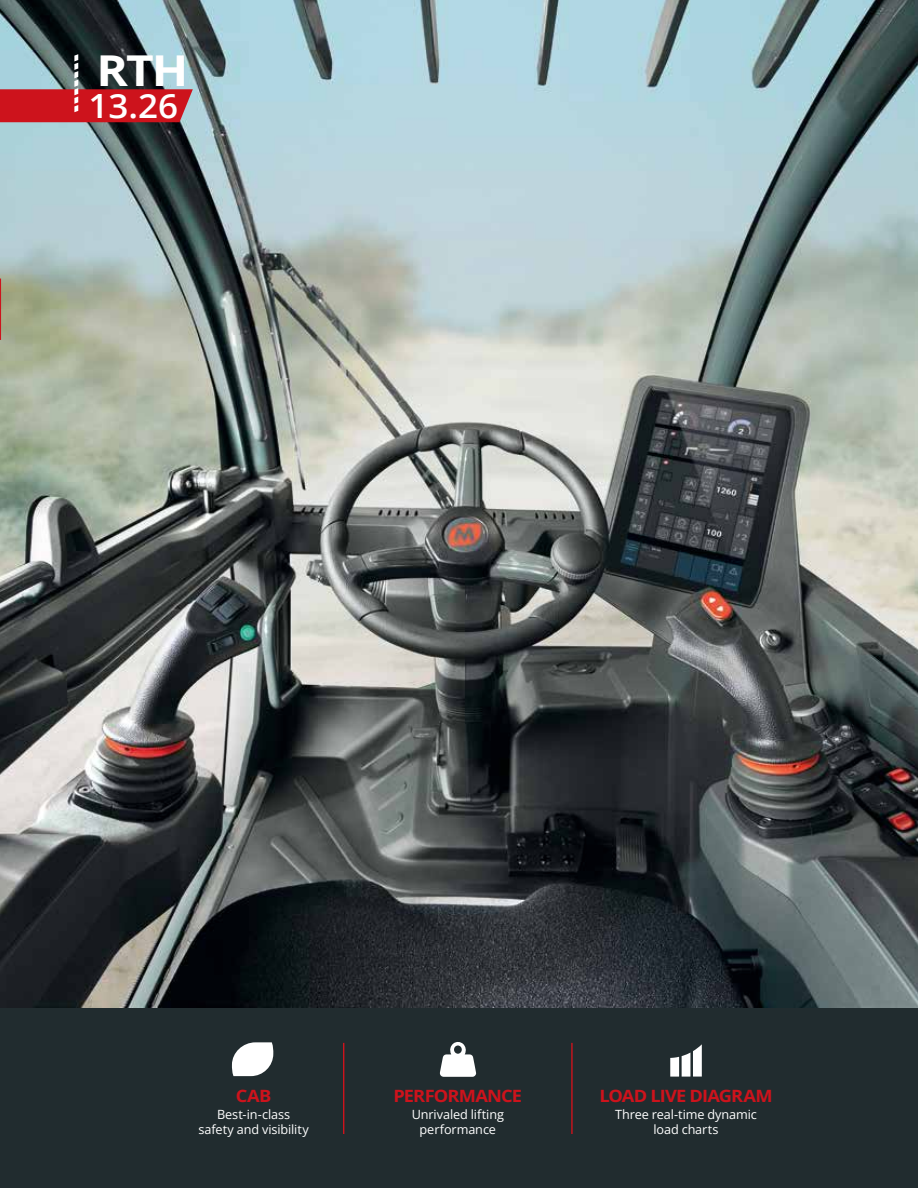
<style>
.page{position:relative;width:918px;height:1188px;background:#fff}
.page>*{position:absolute;margin:0;border:0;box-sizing:border-box;transform-origin:0 0}
.t1{font:700 42.6px "Open Sans";color:#fff;scale:1.13 1}
.t2{font:600 33.45px "Open Sans";color:#fff;scale:1.05 1}
.t3{font:700 16.95px "Open Sans";letter-spacing:-.04em;color:#cd131c;scale:1.08 1}
.t4{font:12.75px/15.3px "Open Sans";letter-spacing:-.01em;color:#fff;text-align:center}
</style>
<div class="page">
<img style="left:0;top:0;width:918px;height:1008px">
<hr style="left:0;top:279px;width:1px;height:61px;background:#cd131c">
<svg style="left:0;top:54px;width:193px;height:68px;background:#954d54"></svg>
<div style="left:0;top:1008px;width:918px;height:180px;background:#212c2f"></div>
<hr style="left:343px;top:1043px;width:1px;height:91px;background:#cd131c">
<hr style="left:571px;top:1043px;width:2px;height:91px;background:#cd131c">
<svg style="left:232px;top:1042px;width:41px;height:34px"></svg>
<svg style="left:670px;top:1044px;width:32px;height:33px"></svg>
<svg style="left:440px;top:1042px;width:36px;height:35px"></svg>
<h1 class="t1" style="left:96px;top:41px;width:83px">RTH</h1>
<h2 class="t2" style="left:89px;top:83px;width:87px">13.26</h2>
<h3 class="t3" style="left:236px;top:1084px;width:34px">CAB</h3>
<p class="t4" style="left:198px;top:1106px;width:112px">Best-in-class safety and visibility</p>
<h3 class="t3" style="left:393px;top:1084px;width:121px">PERFORMANCE</h3>
<p class="t4" style="left:412px;top:1106px;width:94px">Unrivaled lifting performance</p>
<h3 class="t3" style="left:599px;top:1084px;width:162px">LOAD LIVE DIAGRAM</h3>
<p class="t4" style="left:615px;top:1106px;width:143px">Three real-time dynamic load charts</p>
</div>
